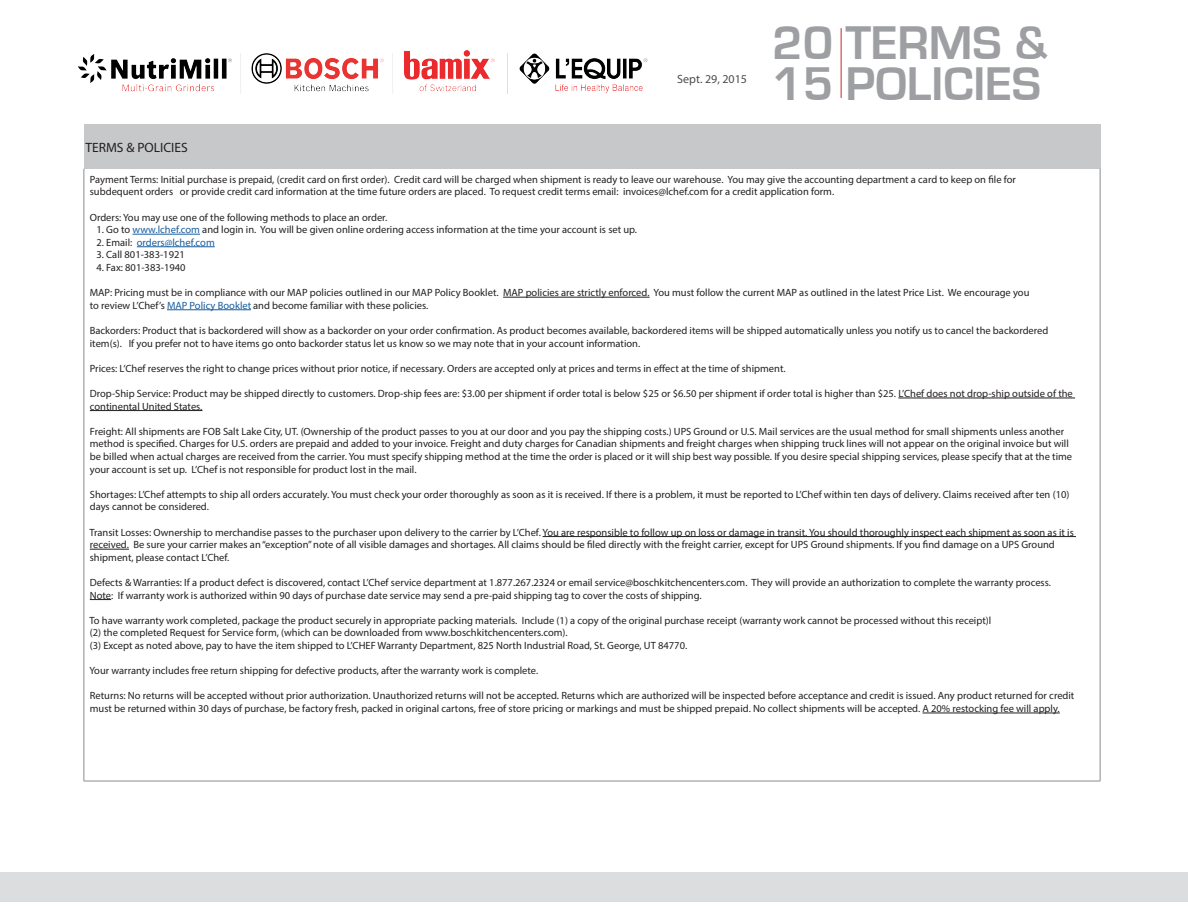
<style>
.page{position:relative;width:1188px;height:918px;background:#fff}
.page>*{position:absolute;margin:0;border:0;box-sizing:border-box;transform-origin:0 0}
.t1{font:700 48.75px "Eurostile";color:#9d9fa2}
.t2{font:13.5px "Myriad Pro";color:#231f20}
.t3{font:12px "Myriad Pro";color:#4b4c4d}
.t4{font:10.5px "Myriad Pro";color:#231f20}
.t5{font:10.5px "Myriad Pro";color:#175d9e}
.s1{color:#175d9e}
.s2{color:#231f20}
</style>
<div class="page">
<hr style="left:841px;top:28px;width:1px;height:70px;background:#d1232a">
<div style="left:0;top:872px;width:1188px;height:30px;background:#dcdddf"></div>
<div style="left:84px;top:124px;width:1016px;height:45px;background:#c7c8ca"></div>
<hr style="left:84px;top:169px;width:1px;height:612px;background:#8a8c8f">
<hr style="left:1100px;top:169px;width:1px;height:612px;background:#8a8c8f">
<hr style="left:84px;top:781px;width:1016px;height:1px;background:#8a8c8f">
<hr style="left:133px;top:234px;width:67px;height:1px;background:#175d9e">
<hr style="left:137px;top:247px;width:78px;height:1px;background:#175d9e">
<hr style="left:503px;top:297px;width:147px;height:1px;background:#231f20">
<hr style="left:167px;top:310px;width:84px;height:1px;background:#175d9e">
<hr style="left:898px;top:398px;width:177px;height:1px;background:#231f20">
<hr style="left:90px;top:410px;width:113px;height:1px;background:#231f20">
<hr style="left:543px;top:536px;width:533px;height:1px;background:#231f20">
<hr style="left:90px;top:549px;width:39px;height:1px;background:#231f20">
<svg style="left:90px;top:599px;width:21px;height:1px"></svg>
<hr style="left:922px;top:713px;width:138px;height:1px;background:#231f20">
<img style="left:78px;top:50px;width:570px;height:44px">
<p class="t3" style="left:677px;top:71px;width:71px">Sept. 29, 2015</p>
<p class="t1" style="left:772px;top:17px;width:277px">20 TERMS &amp;</p>
<p class="t1" style="left:772px;top:57px;width:270px">15 POLICIES</p>
<p class="t2" style="left:85px;top:139px;width:104px">TERMS &amp; POLICIES</p>
<p class="t4" style="left:90px;top:173px;width:928px">Payment Terms: Initial purchase is prepaid, (credit card on first order). Credit card will be charged when shipment is ready to leave our warehouse. You may give the accounting department a card to keep on file for</p>
<p class="t4" style="left:90px;top:185px;width:746px">subdequent orders or provide credit card information at the time future orders are placed. To request credit terms email: invoices@lchef.com for a credit application form.</p>
<p class="t4" style="left:90px;top:211px;width:299px">Orders: You may use one of the following methods to place an order.</p>
<p class="t4" style="left:97px;top:223px;width:542px">1. Go to <span class="s1">www.lchef.com</span> and login in. You will be given online ordering access information at the time your account is set up.</p>
<p class="t5" style="left:97px;top:236px;width:120px"><span class="s2">2. Email:</span> orders@lchef.com</p>
<p class="t4" style="left:97px;top:248px;width:90px">3. Call 801-383-1921</p>
<p class="t4" style="left:97px;top:261px;width:91px">4. Fax: 801-383-1940</p>
<p class="t4" style="left:90px;top:286px;width:941px">MAP: Pricing must be in compliance with our MAP policies outlined in our MAP Policy Booklet. MAP policies are strictly enforced. You must follow the current MAP as outlined in the latest Price List. We encourage you</p>
<p class="t4" style="left:90px;top:299px;width:340px">to review L’Chef’s <span class="s1">MAP Policy Booklet</span> and become familiar with these policies.</p>
<p class="t4" style="left:90px;top:324px;width:960px">Backorders: Product that is backordered will show as a backorder on your order confirmation. As product becomes available, backordered items will be shipped automatically unless you notify us to cancel the backordered</p>
<p class="t4" style="left:90px;top:337px;width:552px">item(s). If you prefer not to have items go onto backorder status let us know so we may note that in your account information.</p>
<p class="t4" style="left:90px;top:362px;width:697px">Prices: L’Chef reserves the right to change prices without prior notice, if necessary. Orders are accepted only at prices and terms in effect at the time of shipment.</p>
<p class="t4" style="left:90px;top:387px;width:985px">Drop-Ship Service: Product may be shipped directly to customers. Drop-ship fees are: $3.00 per shipment if order total is below $25 or $6.50 per shipment if order total is higher than $25. L’Chef does not drop-ship outside of the</p>
<p class="t4" style="left:90px;top:400px;width:114px">continental United States.</p>
<p class="t4" style="left:90px;top:425px;width:976px">Freight: All shipments are FOB Salt Lake City, UT. (Ownership of the product passes to you at our door and you pay the shipping costs.) UPS Ground or U.S. Mail services are the usual method for small shipments unless another</p>
<p class="t4" style="left:90px;top:437px;width:981px">method is specified. Charges for U.S. orders are prepaid and added to your invoice. Freight and duty charges for Canadian shipments and freight charges when shipping truck lines will not appear on the original invoice but will</p>
<p class="t4" style="left:90px;top:450px;width:984px">be billed when actual charges are received from the carrier. You must specify shipping method at the time the order is placed or it will ship best way possible. If you desire special shipping services, please specify that at the time</p>
<p class="t4" style="left:90px;top:463px;width:328px">your account is set up. L’Chef is not responsible for product lost in the mail.</p>
<p class="t4" style="left:90px;top:488px;width:981px">Shortages: L’Chef attempts to ship all orders accurately. You must check your order thoroughly as soon as it is received. If there is a problem, it must be reported to L’Chef within ten days of delivery. Claims received after ten (10)</p>
<p class="t4" style="left:90px;top:500px;width:121px">days cannot be considered.</p>
<p class="t4" style="left:89px;top:526px;width:986px">Transit Losses: Ownership to merchandise passes to the purchaser upon delivery to the carrier by L’Chef. You are responsible to follow up on loss or damage in transit. You should thoroughly inspect each shipment as soon as it is</p>
<p class="t4" style="left:90px;top:538px;width:967px">received. Be sure your carrier makes an “exception” note of all visible damages and shortages. All claims should be filed directly with the freight carrier, except for UPS Ground shipments. If you find damage on a UPS Ground</p>
<p class="t4" style="left:90px;top:551px;width:141px">shipment, please contact L’Chef.</p>
<p class="t4" style="left:90px;top:576px;width:963px">Defects &amp; Warranties: If a product defect is discovered, contact L’Chef service department at 1.877.267.2324 or email service@boschkitchencenters.com. They will provide an authorization to complete the warranty process.</p>
<p class="t4" style="left:90px;top:589px;width:613px">Note: If warranty work is authorized within 90 days of purchase date service may send a pre-paid shipping tag to cover the costs of shipping.</p>
<p class="t4" style="left:89px;top:614px;width:903px">To have warranty work completed, package the product securely in appropriate packing materials. Include (1) a copy of the original purchase receipt (warranty work cannot be processed without this receipt)l</p>
<p class="t4" style="left:90px;top:626px;width:479px">(2) the completed Request for Service form, (which can be downloaded from www.boschkitchencenters.com).</p>
<p class="t4" style="left:90px;top:639px;width:599px">(3) Except as noted above, pay to have the item shipped to L’CHEF Warranty Department, 825 North Industrial Road, St. George, UT 84770.</p>
<p class="t4" style="left:89px;top:664px;width:450px">Your warranty includes free return shipping for defective products, after the warranty work is complete.</p>
<p class="t4" style="left:90px;top:689px;width:986px">Returns: No returns will be accepted without prior authorization. Unauthorized returns will not be accepted. Returns which are authorized will be inspected before acceptance and credit is issued. Any product returned for credit</p>
<p class="t4" style="left:90px;top:702px;width:971px">must be returned within 30 days of purchase, be factory fresh, packed in original cartons, free of store pricing or markings and must be shipped prepaid. No collect shipments will be accepted. A 20% restocking fee will apply.</p>
</div>
